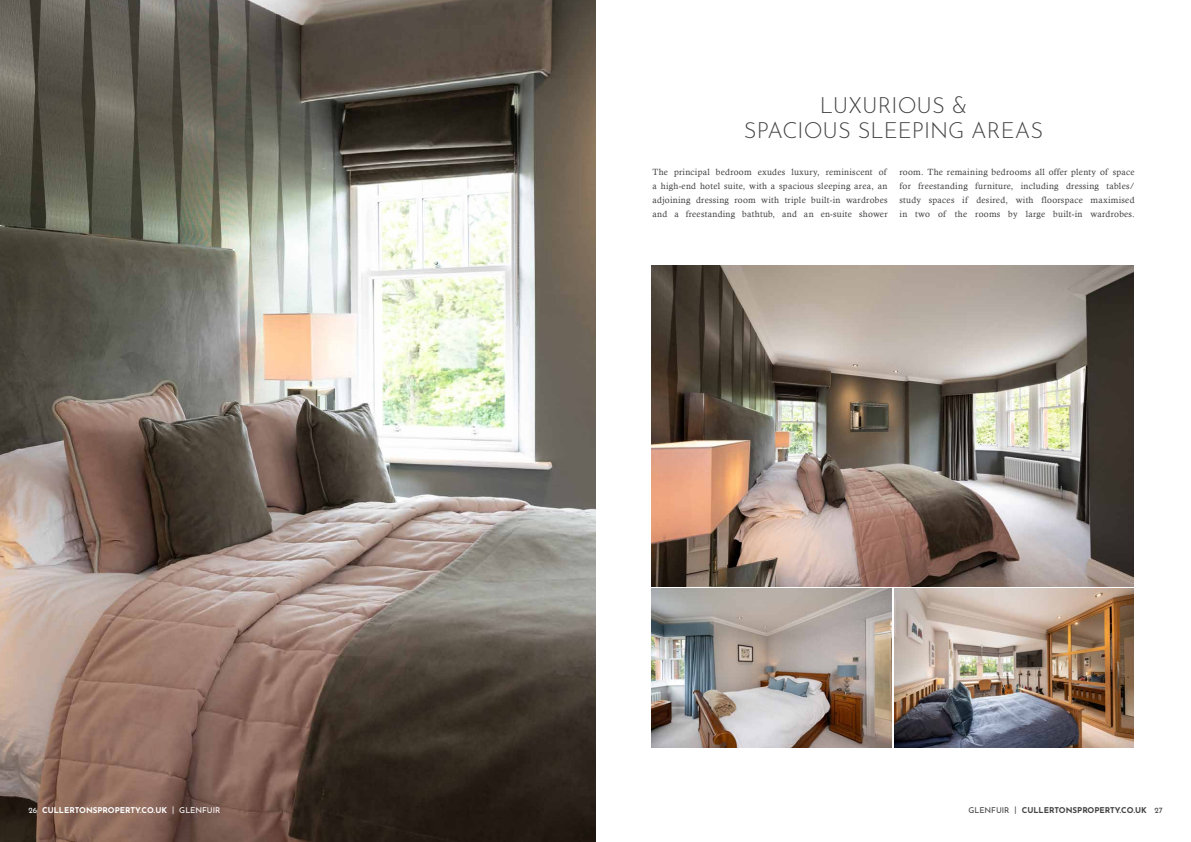
<style>
.page{position:relative;width:1191px;height:842px;background:#fff}
.page>*{position:absolute;margin:0;border:0;box-sizing:border-box;transform-origin:0 0}
.t1{font:300 22px/25px "Josefin Sans";color:#414042;text-align:center}
.t2{font:9px/14px "Calisto";letter-spacing:.03em;color:#414042;text-align:justify}
.t3{font:700 8px "Josefin Sans";color:#fff}
.t4{font:700 8px "Josefin Sans";color:#414042}
.s1{font-weight:400}
</style>
<div class="page">
<img style="left:0;top:0;width:595px;height:842px">
<img style="left:652px;top:265px;width:482px;height:321px">
<img style="left:652px;top:589px;width:239px;height:159px">
<img style="left:894px;top:589px;width:240px;height:159px">
<h1 class="t1" style="left:744px;top:91px;width:301px">LUXURIOUS &amp;<br>SPACIOUS SLEEPING AREAS</h1>
<p class="t2" style="left:652px;top:165px;width:236px">The principal bedroom exudes luxury, reminiscent of a high-end hotel suite, with a spacious sleeping area, an adjoining dressing room with triple built-in wardrobes and a freestanding bathtub, and an en-suite shower</p>
<p class="t2" style="left:899px;top:165px;width:236px">room. The remaining bedrooms all offer plenty of space for freestanding furniture, including dressing tables/ study spaces if desired, with floorspace maximised in two of the rooms by large built-in wardrobes.</p>
<p class="t3" style="left:28px;top:803px;width:194px"><span class="s1">26</span> CULLERTONSPROPERTY.CO.UK <span class="s1">| GLENFUIR</span></p>
<p class="t4" style="left:968px;top:803px;width:196px"><span class="s1">GLENFUIR |</span> CULLERTONSPROPERTY.CO.UK <span class="s1">27</span></p>
</div>
